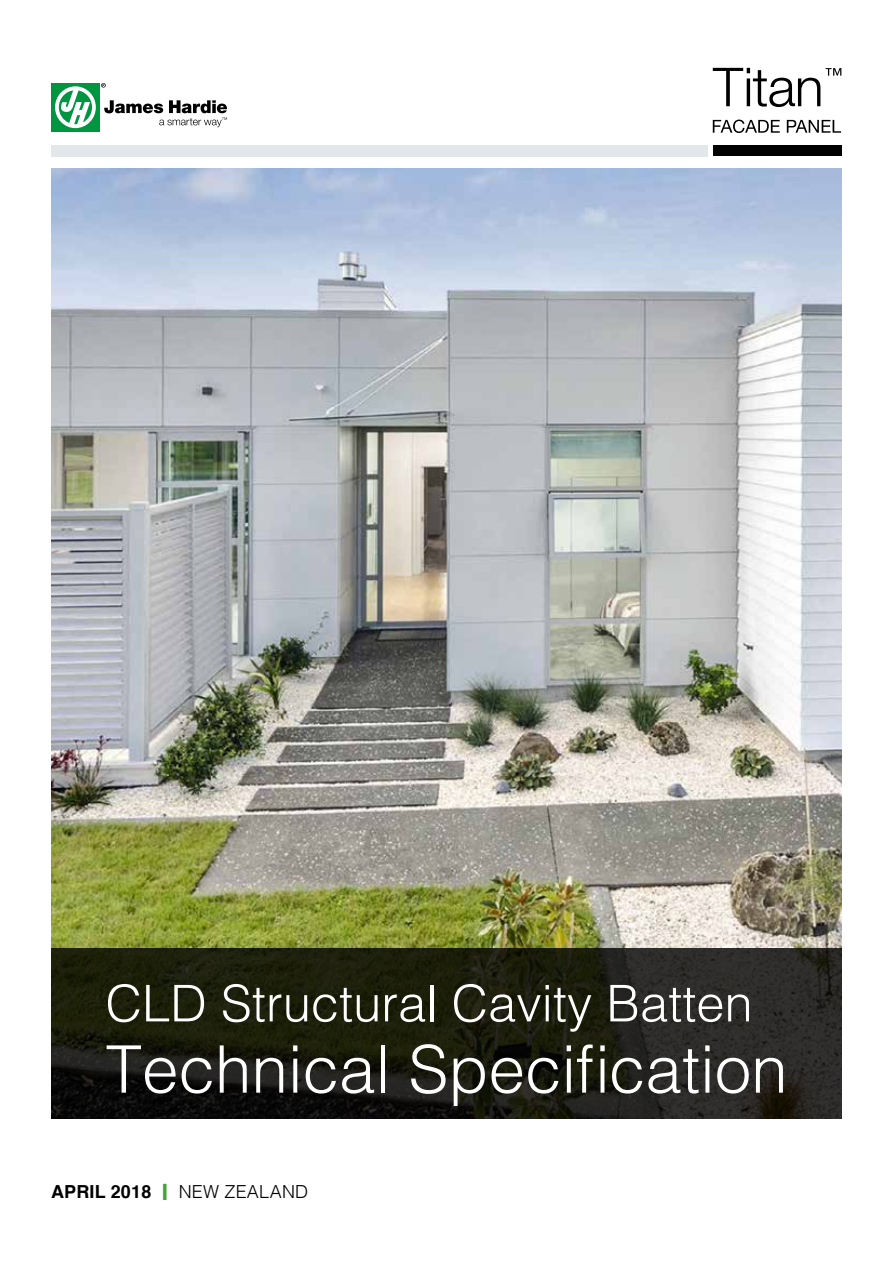
<style>
.page{position:relative;width:893px;height:1263px;background:#fff}
.page>*{position:absolute;margin:0;border:0;box-sizing:border-box;transform-origin:0 0}
.t1{font:300 65.7px "Helvetica";color:#fff}
.t2{font:300 50.7px "Helvetica";color:#fff}
.t3{font:300 18px "Helvetica";letter-spacing:.01em;color:#000}
.s1{font-weight:700}
.s2{font-weight:700;font-size:22.5px;color:#3fa535}
</style>
<div class="page">
<img style="left:51px;top:168px;width:791px;height:781px">
<div style="left:51px;top:145px;width:657px;height:11px;background:#e3e7e9"></div>
<svg style="left:51px;top:949px;width:791px;height:170px;background:#1e1e14"></svg>
<div style="left:51px;top:83px;width:49px;height:48px;background:#009641"></div>
<svg style="left:55px;top:83px;width:172px;height:45px"></svg>
<div style="left:713px;top:145px;width:129px;height:11px;background:#000"></div>
<svg style="left:713px;top:68px;width:107px;height:39px"></svg>
<svg style="left:713px;top:120px;width:67px;height:13px"></svg>
<svg style="left:787px;top:120px;width:54px;height:13px"></svg>
<svg style="left:826px;top:68px;width:15px;height:8px"></svg>
<p class="t2" style="left:106px;top:960px;width:649px">CLD Structural Cavity Batten</p>
<p class="t1" style="left:106px;top:1013px;width:684px">Technical Specification</p>
<p class="t3" style="left:51px;top:1176px;width:259px"><span class="s1">APRIL 2018</span> <span class="s2">I</span> NEW ZEALAND</p>
</div>
